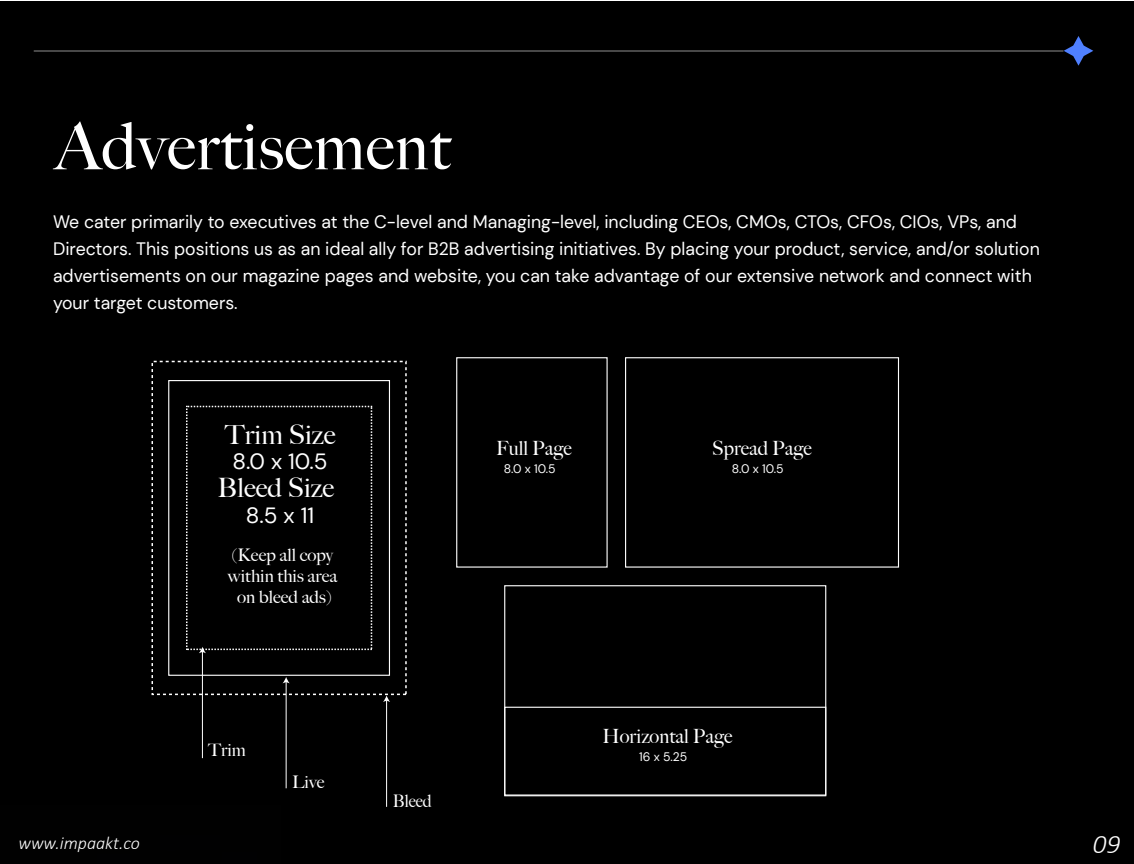
<style>
.page{position:relative;width:1134px;height:864px;background:#fff}
.page>*{position:absolute;margin:0;border:0;box-sizing:border-box;transform-origin:0 0}
.t1{font:500 65.1px "Big Caslon";letter-spacing:.01em;color:#fff}
.t2{font:italic 300 27px "Calibri";color:#fff}
.t3{font:500 26.7px "Big Caslon";color:#fff}
.t4{font:22.05px "DM Sans";color:#fff}
.t5{font:500 19.65px "Big Caslon";color:#fff}
.t6{font:18px/27px "DM Sans";color:#fff}
.t7{font:italic 300 18px "Calibri";color:#fff}
.t8{font:500 17.4px/20.9px "Big Caslon";color:#fff;text-align:center}
.t9{font:500 17.4px "Big Caslon";color:#fff;scale:.93 1}
.t10{font:12.3px "DM Sans";color:#fff}
</style>
<div class="page">
<div style="left:0;top:2px;width:1134px;height:862px;background:#000"></div>
<svg style="left:1064px;top:36px;width:29px;height:30px"></svg>
<hr style="left:34px;top:50px;width:1030px;height:2px;background:#606060">
<div style="left:168px;top:380px;width:222px;height:296px;border:1px solid #fff"></div>
<svg style="left:186px;top:406px;width:186px;height:244px"></svg>
<hr style="left:202px;top:651px;width:1px;height:107px;background:#fff">
<svg style="left:199px;top:647px;width:7px;height:6px"></svg>
<hr style="left:286px;top:681px;width:1px;height:107px;background:#fff">
<svg style="left:283px;top:677px;width:7px;height:6px"></svg>
<hr style="left:386px;top:700px;width:1px;height:107px;background:#fff">
<svg style="left:383px;top:696px;width:7px;height:6px"></svg>
<div style="left:456px;top:357px;width:152px;height:211px;border:1px solid #fff"></div>
<div style="left:625px;top:357px;width:274px;height:211px;border:1px solid #fff"></div>
<div style="left:504px;top:707px;width:322px;height:89px;border:1px solid #fff"></div>
<h1 class="t1" style="left:55px;top:108px;width:397px">Advertisement</h1>
<p class="t6" style="left:53px;top:208px;width:988px">We cater primarily to executives at the C-level and Managing-level, including CEOs, CMOs, CTOs, CFOs, CIOs, VPs, and Directors. This positions us as an ideal ally for B2B advertising initiatives. By placing your product, service, and/or solution advertisements on our magazine pages and website, you can take advantage of our extensive network and connect with your target customers.</p>
<h3 class="t3" style="left:225px;top:419px;width:112px">Trim Size</h3>
<p class="t4" style="left:233px;top:448px;width:97px">8.0 x 10.5</p>
<h3 class="t3" style="left:217px;top:472px;width:118px">Bleed Size</h3>
<p class="t4" style="left:246px;top:501px;width:70px">8.5 x 11</p>
<p class="t8" style="left:228px;top:545px;width:111px">(Keep all copy within this area on bleed ads)</p>
<p class="t8" style="left:208px;top:740px;width:39px">Trim</p>
<p class="t8" style="left:292px;top:772px;width:34px">Live</p>
<p class="t9" style="left:393px;top:791px;width:44px">Bleed</p>
<p class="t5" style="left:496px;top:436px;width:77px">Full Page</p>
<p class="t10" style="left:504px;top:461px;width:53px">8.0 x 10.5</p>
<p class="t5" style="left:712px;top:436px;width:101px">Spread Page</p>
<p class="t10" style="left:732px;top:461px;width:53px">8.0 x 10.5</p>
<p class="t5" style="left:603px;top:724px;width:131px">Horizontal Page</p>
<p class="t10" style="left:639px;top:749px;width:50px">16 x 5.25</p>
<p class="t7" style="left:18px;top:831px;width:123px">www.impaakt.co</p>
<h2 class="t2" style="left:1093px;top:827px;width:29px">09</h2>
</div>
